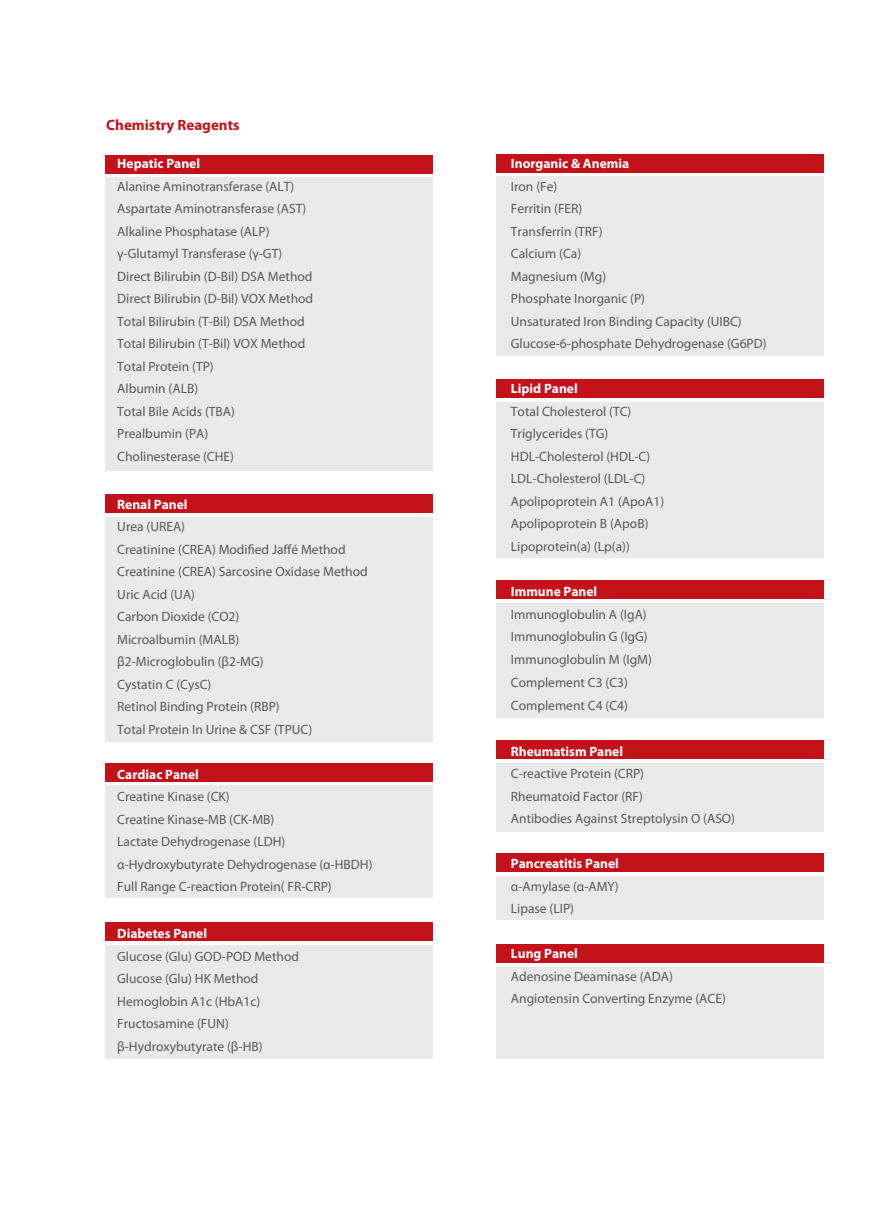
<style>
.page{position:relative;width:893px;height:1212px;background:#fff}
.page>*{position:absolute;margin:0;border:0;box-sizing:border-box;transform-origin:0 0}
.t1{font:700 15px "Myriad Pro";color:#c4121a}
.t2{font:13.5px/22.5px "Myriad Pro";color:#595a5c}
.t3{font:700 13.5px "Myriad Pro";color:#fff}
</style>
<div class="page">
<div style="left:106px;top:945px;width:327px;height:113px;background:#eae9e9"></div>
<div style="left:106px;top:155px;width:327px;height:19px;background:#c4121a"></div>
<div style="left:106px;top:178px;width:327px;height:293px;background:#eae9e9"></div>
<div style="left:106px;top:494px;width:327px;height:19px;background:#c4121a"></div>
<div style="left:106px;top:517px;width:327px;height:224px;background:#eae9e9"></div>
<div style="left:106px;top:763px;width:327px;height:19px;background:#c4121a"></div>
<div style="left:106px;top:785px;width:327px;height:113px;background:#eae9e9"></div>
<div style="left:106px;top:922px;width:327px;height:19px;background:#c4121a"></div>
<div style="left:496px;top:379px;width:327px;height:19px;background:#c4121a"></div>
<div style="left:496px;top:402px;width:327px;height:156px;background:#eae9e9"></div>
<div style="left:496px;top:580px;width:327px;height:19px;background:#c4121a"></div>
<div style="left:496px;top:603px;width:327px;height:115px;background:#eae9e9"></div>
<div style="left:496px;top:154px;width:327px;height:19px;background:#c4121a"></div>
<div style="left:496px;top:176px;width:327px;height:180px;background:#eae9e9"></div>
<div style="left:496px;top:740px;width:327px;height:19px;background:#c4121a"></div>
<div style="left:496px;top:763px;width:327px;height:69px;background:#eae9e9"></div>
<div style="left:496px;top:853px;width:327px;height:19px;background:#c4121a"></div>
<div style="left:496px;top:876px;width:327px;height:43px;background:#eae9e9"></div>
<div style="left:496px;top:944px;width:327px;height:19px;background:#c4121a"></div>
<div style="left:496px;top:967px;width:327px;height:91px;background:#eae9e9"></div>
<p class="t1" style="left:106px;top:116px;width:135px">Chemistry Reagents</p>
<p class="t3" style="left:117px;top:156px;width:84px">Hepatic Panel</p>
<p class="t2" style="left:117px;top:175px;width:197px">Alanine Aminotransferase (ALT)<br>Aspartate Aminotransferase (AST)<br>Alkaline Phosphatase (ALP) γ-Glutamyl Transferase (γ-GT)<br>Direct Bilirubin (D-Bil) DSA Method<br>Direct Bilirubin (D-Bil) VOX Method<br>Total Bilirubin (T-Bil) DSA Method<br>Total Bilirubin (T-Bil) VOX Method<br>Total Protein (TP)<br>Albumin (ALB)<br>Total Bile Acids (TBA)<br>Prealbumin (PA)<br>Cholinesterase (CHE)</p>
<p class="t3" style="left:117px;top:496px;width:72px">Renal Panel</p>
<p class="t2" style="left:117px;top:516px;width:252px">Urea (UREA)<br>Creatinine (CREA) Modified Jaffé Method<br>Creatinine (CREA) Sarcosine Oxidase Method<br>Uric Acid (UA)<br>Carbon Dioxide (CO2)<br>Microalbumin (MALB)<br>β2-Microglobulin (β2-MG)<br>Cystatin C (CysC)<br>Retinol Binding Protein (RBP)<br>Total Protein In Urine &amp; CSF (TPUC)</p>
<p class="t3" style="left:117px;top:767px;width:83px">Cardiac Panel</p>
<p class="t2" style="left:117px;top:786px;width:257px">Creatine Kinase (CK)<br>Creatine Kinase-MB (CK-MB)<br>Lactate Dehydrogenase (LDH) α-Hydroxybutyrate Dehydrogenase (α-HBDH)<br>Full Range C-reaction Protein( FR-CRP)</p>
<p class="t3" style="left:117px;top:926px;width:91px">Diabetes Panel</p>
<p class="t2" style="left:117px;top:945px;width:183px">Glucose (Glu) GOD-POD Method<br>Glucose (Glu) HK Method<br>Hemoglobin A1c (HbA1c)<br>Fructosamine (FUN) β-Hydroxybutyrate (β-HB)</p>
<p class="t3" style="left:511px;top:156px;width:120px">Inorganic &amp; Anemia</p>
<p class="t2" style="left:511px;top:175px;width:257px">Iron (Fe)<br>Ferritin (FER)<br>Transferrin (TRF)<br>Calcium (Ca)<br>Magnesium (Mg)<br>Phosphate Inorganic (P)<br>Unsaturated Iron Binding Capacity (UIBC)<br>Glucose-6-phosphate Dehydrogenase (G6PD)</p>
<p class="t3" style="left:511px;top:381px;width:68px">Lipid Panel</p>
<p class="t2" style="left:511px;top:400px;width:155px">Total Cholesterol (TC)<br>Triglycerides (TG)<br>HDL-Cholesterol (HDL-C)<br>LDL-Cholesterol (LDL-C)<br>Apolipoprotein A1 (ApoA1)<br>Apolipoprotein B (ApoB)<br>Lipoprotein(a) (Lp(a))</p>
<p class="t3" style="left:511px;top:584px;width:88px">Immune Panel</p>
<p class="t2" style="left:511px;top:603px;width:143px">Immunoglobulin A (IgA)<br>Immunoglobulin G (IgG)<br>Immunoglobulin M (IgM)<br>Complement C3 (C3)<br>Complement C4 (C4)</p>
<p class="t3" style="left:511px;top:743px;width:114px">Rheumatism Panel</p>
<p class="t2" style="left:511px;top:762px;width:226px">C-reactive Protein (CRP)<br>Rheumatoid Factor (RF)<br>Antibodies Against Streptolysin O (ASO)</p>
<p class="t3" style="left:511px;top:856px;width:109px">Pancreatitis Panel</p>
<p class="t2" style="left:511px;top:875px;width:109px">α-Amylase (α-AMY)<br>Lipase (LIP)</p>
<p class="t3" style="left:511px;top:946px;width:69px">Lung Panel</p>
<p class="t2" style="left:511px;top:965px;width:216px">Adenosine Deaminase (ADA)<br>Angiotensin Converting Enzyme (ACE)</p>
</div>
